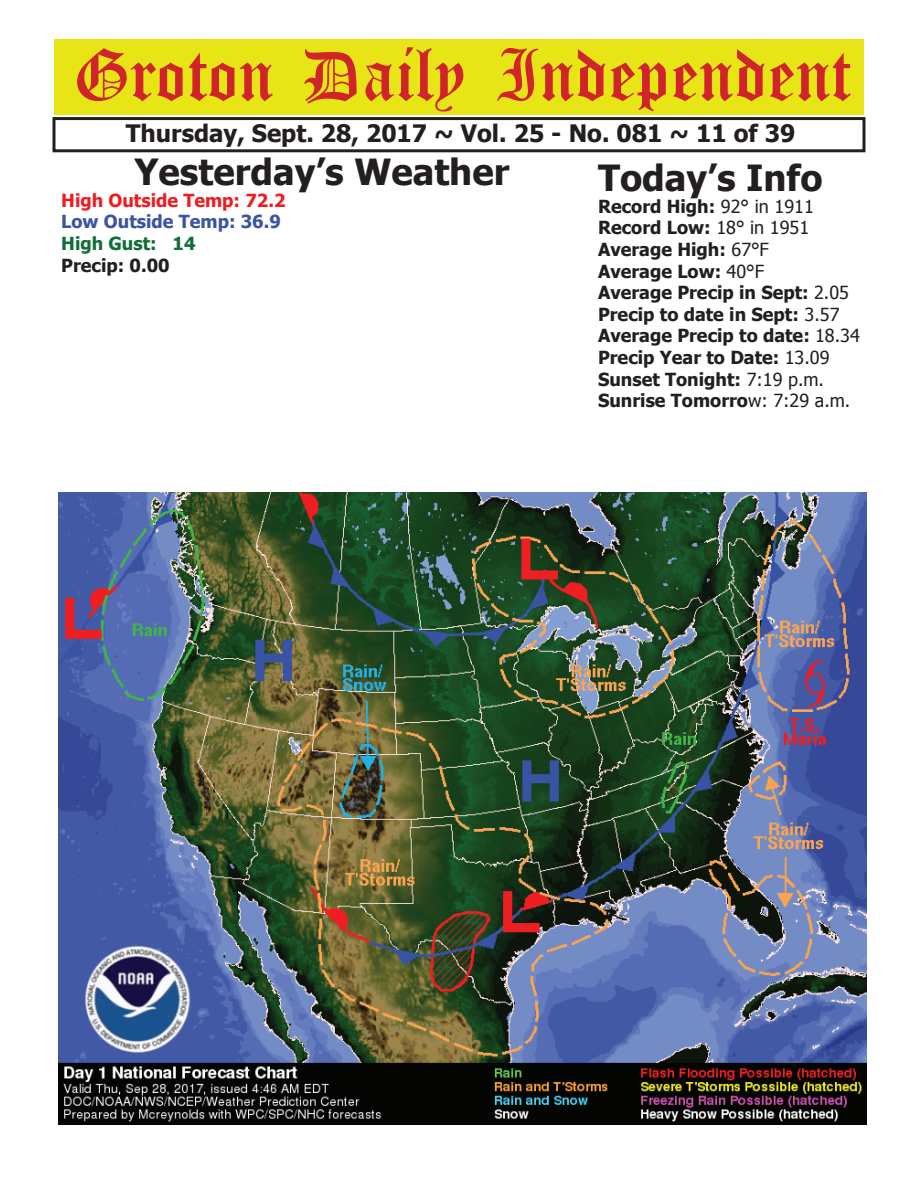
<style>
.page{position:relative;width:918px;height:1188px;background:#fff}
.page>*{position:absolute;margin:0;border:0;box-sizing:border-box;transform-origin:0 0}
.t1{font:54px "Old English Five";color:#d1232a}
.t2{font:700 36px "Tahoma";color:#231f20}
.t3{font:700 24px "Tahoma";color:#231f20}
.t4{font:700 18px/21.6px "Tahoma";color:#231f20}
.t5{font:700 18px "Tahoma";color:#ee1d23}
.t6{font:700 18px "Tahoma";color:#3a53a3}
.t7{font:700 18px "Tahoma";color:#106e38}
.s1{font-weight:400}
</style>
<div class="page">
<div style="left:52px;top:117px;width:814px;height:35px;border:3px solid #231f20"></div>
<div style="left:54px;top:40px;width:810px;height:75px;background:#e7e515"></div>
<img style="left:58px;top:492px;width:809px;height:633px">
<h1 class="t1" style="left:73px;top:50px;width:779px">Groton Daily Independent</h1>
<h3 class="t3" style="left:126px;top:116px;width:671px">Thursday, Sept. 28, 2017 ~ Vol. 25 - No. 081 ~ 11 of 39</h3>
<h2 class="t2" style="left:134px;top:147px;width:376px">Yesterday’s Weather</h2>
<p class="t5" style="left:61px;top:188px;width:226px">High Outside Temp: 72.2</p>
<p class="t6" style="left:61px;top:209px;width:221px">Low Outside Temp: 36.9</p>
<p class="t7" style="left:61px;top:231px;width:136px">High Gust: 14</p>
<p class="t4" style="left:61px;top:253px;width:110px">Precip: 0.00</p>
<h2 class="t2" style="left:598px;top:153px;width:226px">Today’s Info</h2>
<p class="t4" style="left:598px;top:194px;width:263px">Record High: <span class="s1">92° in 1911<br></span>Record Low: <span class="s1">18° in 1951<br></span>Average High: <span class="s1">67°F<br></span>Average Low: <span class="s1">40°F<br></span>Average Precip in Sept: <span class="s1">2.05<br></span>Precip to date in Sept: <span class="s1">3.57<br></span>Average Precip to date: <span class="s1">18.34<br></span>Precip Year to Date: <span class="s1">13.09<br></span>Sunset Tonight: <span class="s1">7:19 p.m.<br></span>Sunrise Tomorro<span class="s1">w: 7:29 a.m.</span></p>
</div>
